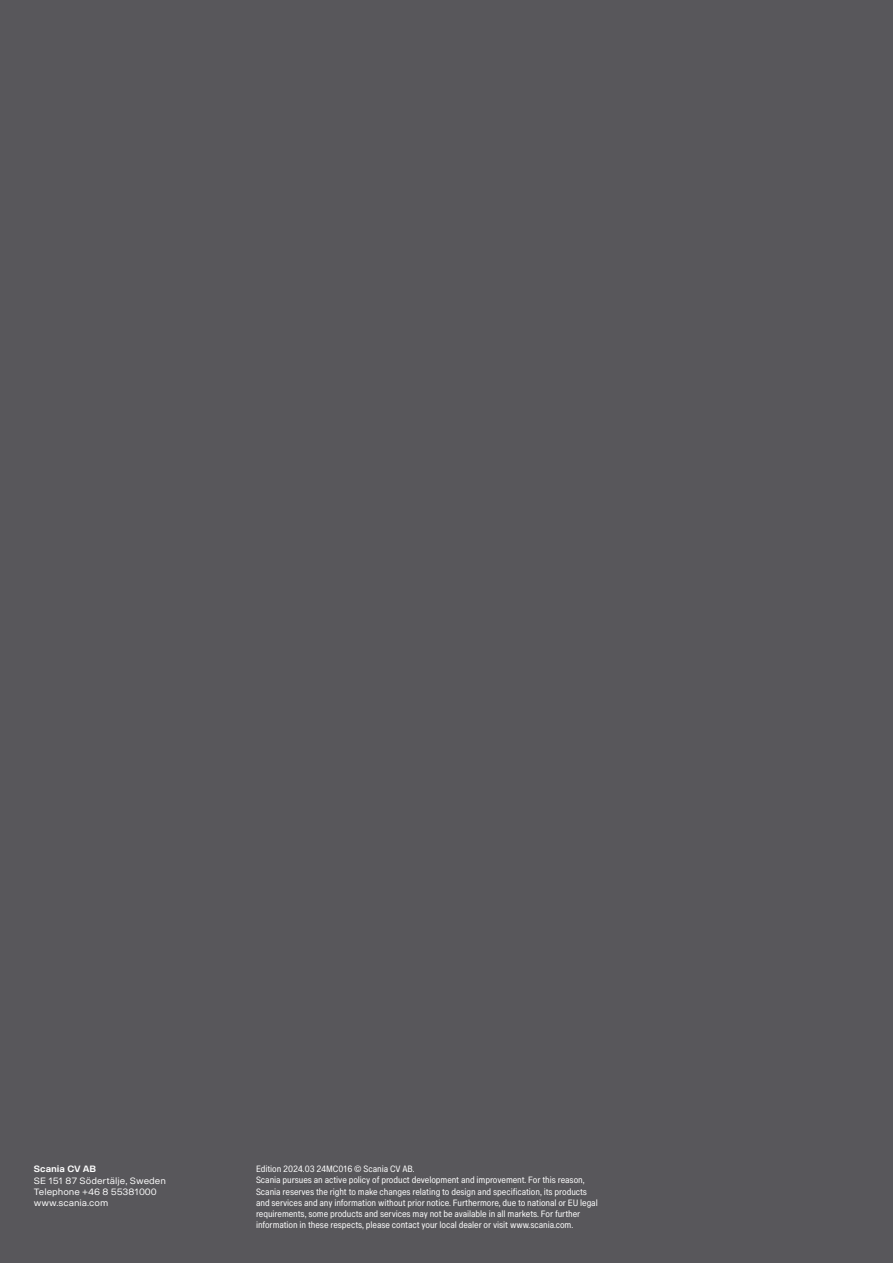
<style>
.page{position:relative;width:893px;height:1263px;background:#58575b}
.page>*{position:absolute;margin:0;border:0;box-sizing:border-box;transform-origin:0 0}
.t1{font:9px/11.2px "Scania Sans Condensed";letter-spacing:-.005em;color:#fff}
.t2{font:9px/11.2px "Scania Sans";color:#fff}
.t3{font:700 9px "Scania Sans";color:#fff}
</style>
<div class="page">
<p class="t3" style="left:34px;top:1164px;width:64px">Scania CV AB</p>
<p class="t2" style="left:34px;top:1175px;width:133px">SE 151 87 Södertälje, Sweden<br>Telephone +46 8 55381000 www.scania.com</p>
<p class="t1" style="left:256px;top:1163px;width:343px">Edition 2024.03 24MC016 © Scania CV AB.<br>Scania pursues an active policy of product development and improvement. For this reason, Scania reserves the right to make changes relating to design and specification, its products and services and any information without prior notice. Furthermore, due to national or EU legal requirements, some products and services may not be available in all markets. For further information in these respects, please contact your local dealer or visit www.scania.com.</p>
</div>
